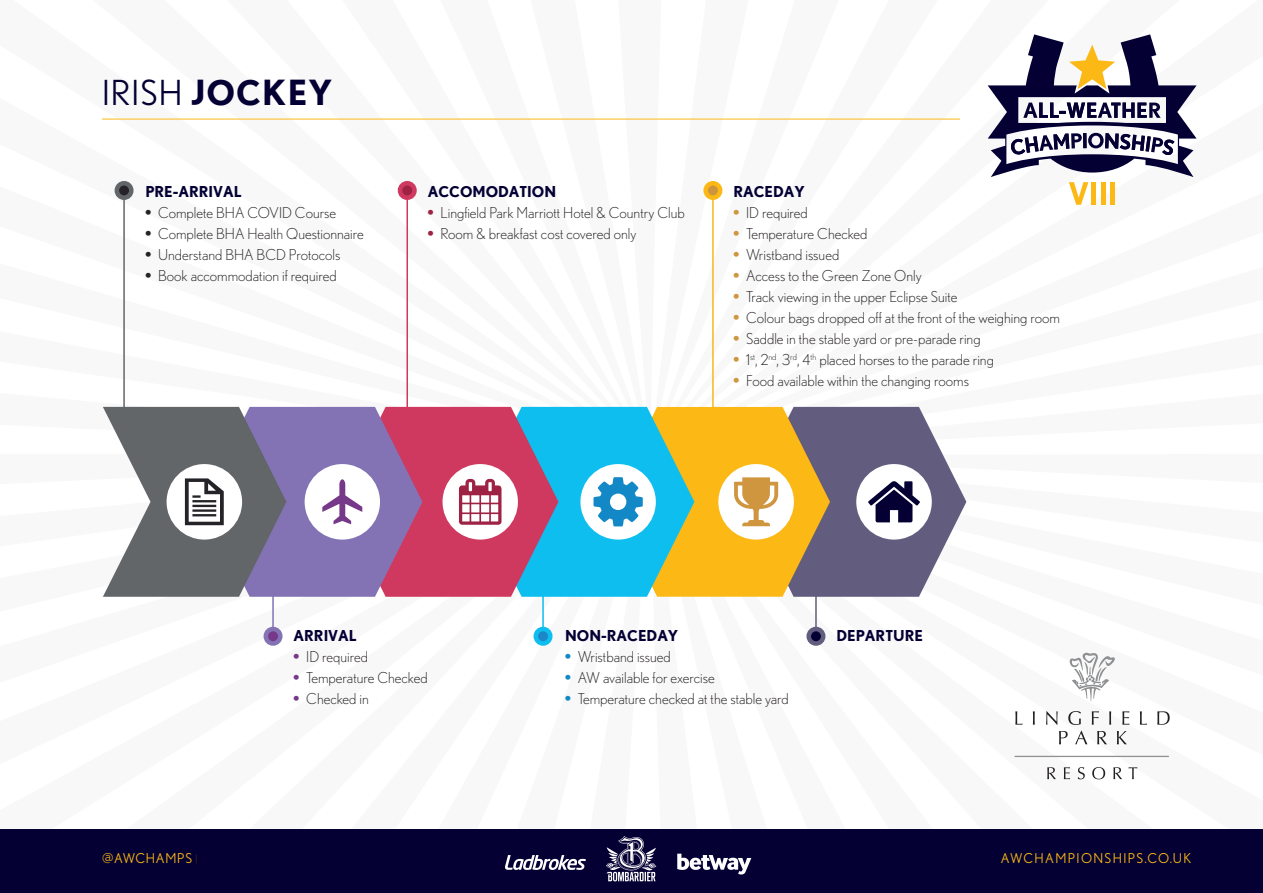
<style>
.page{position:relative;width:1263px;height:893px;background:#fff}
.page>*{position:absolute;margin:0;border:0;box-sizing:border-box;transform-origin:0 0}
.MAIN_PAGE_HEADERS{font:700 34.5px "Nobel";letter-spacing:.03em;color:#040034}
.BODDERS_9_12{font:300 15px "Nobel";color:#231f20}
.T2_SUBS{font:700 15px "Nobel";color:#040034}
.FOLIO{font:13.5px "Nobel";letter-spacing:.1em;color:#fcb814}
.FOLIO-2{font:13.5px "Nobel";letter-spacing:.05em;color:#fcb814}
.s1{font-weight:400}
.s2{font-weight:700;color:#252328}
.s3{font-weight:700;color:#9d2243}
.s4{font-weight:700;color:#cf953f}
.s5{font-weight:700;color:#763888}
.s6{font-weight:700;color:#1289c6}
</style>
<div class="page">
<div style="left:0;top:829px;width:1263px;height:64px;background:#040034"></div>
<svg style="left:677px;top:854px;width:74px;height:20px"></svg>
<svg style="left:505px;top:855px;width:81px;height:15px"></svg>
<svg style="left:606px;top:836px;width:50px;height:45px"></svg>
<hr style="left:815px;top:562px;width:2px;height:75px;background:#625c7e">
<svg style="left:809px;top:629px;width:14px;height:14px"></svg>
<div style="left:806px;top:627px;width:19px;height:19px;border:4px solid #625c7e;border-radius:50%"></div>
<hr style="left:102px;top:119px;width:858px;height:1px;background:#fcb814">
<svg style="left:1069px;top:653px;width:46px;height:48px"></svg>
<svg style="left:1015px;top:711px;width:7px;height:14px"></svg>
<svg style="left:1033px;top:711px;width:2px;height:14px"></svg>
<svg style="left:1046px;top:711px;width:12px;height:14px"></svg>
<svg style="left:1068px;top:711px;width:13px;height:14px"></svg>
<svg style="left:1092px;top:711px;width:7px;height:14px"></svg>
<svg style="left:1109px;top:711px;width:2px;height:14px"></svg>
<svg style="left:1122px;top:711px;width:7px;height:14px"></svg>
<svg style="left:1140px;top:711px;width:7px;height:14px"></svg>
<svg style="left:1157px;top:711px;width:13px;height:14px"></svg>
<svg style="left:1059px;top:731px;width:9px;height:13px"></svg>
<svg style="left:1075px;top:731px;width:12px;height:13px"></svg>
<svg style="left:1097px;top:731px;width:10px;height:13px"></svg>
<svg style="left:1117px;top:731px;width:10px;height:13px"></svg>
<hr style="left:1015px;top:756px;width:154px;height:1px;background:#8e9091">
<svg style="left:1047px;top:767px;width:9px;height:12px"></svg>
<svg style="left:1064px;top:767px;width:6px;height:12px"></svg>
<svg style="left:1078px;top:767px;width:7px;height:12px"></svg>
<svg style="left:1092px;top:767px;width:13px;height:12px"></svg>
<svg style="left:1113px;top:767px;width:9px;height:12px"></svg>
<svg style="left:1128px;top:767px;width:9px;height:12px"></svg>
<svg style="left:103px;top:407px;width:863px;height:190px"></svg>
<hr style="left:123px;top:189px;width:2px;height:250px;background:#636669">
<hr style="left:272px;top:562px;width:2px;height:75px;background:#8373b4">
<hr style="left:542px;top:562px;width:2px;height:75px;background:#0dbeee">
<hr style="left:406px;top:189px;width:2px;height:250px;background:#cf395f">
<hr style="left:712px;top:189px;width:2px;height:250px;background:#fcb814">
<svg style="left:117px;top:183px;width:14px;height:15px"></svg>
<div style="left:115px;top:181px;width:19px;height:19px;border:4px solid #636669;border-radius:50%"></div>
<div style="left:266px;top:629px;width:14px;height:14px;background:#783889;border-radius:50%"></div>
<div style="left:264px;top:627px;width:18px;height:19px;border:4px solid #8373b4;border-radius:50%"></div>
<div style="left:536px;top:629px;width:14px;height:14px;background:#1b87c6;border-radius:50%"></div>
<div style="left:534px;top:627px;width:18px;height:19px;border:4px solid #0dbeee;border-radius:50%"></div>
<svg style="left:400px;top:183px;width:14px;height:15px"></svg>
<div style="left:398px;top:181px;width:19px;height:19px;border:4px solid #cf395f;border-radius:50%"></div>
<svg style="left:706px;top:183px;width:14px;height:15px"></svg>
<div style="left:703px;top:181px;width:19px;height:19px;border:4px solid #fcb814;border-radius:50%"></div>
<svg style="left:988px;top:34px;width:208px;height:171px"></svg>
<p class="MAIN_PAGE_HEADERS" style="left:102px;top:72px;width:232px"><span class="s1">IRISH</span> JOCKEY</p>
<p class="T2_SUBS" style="left:145px;top:182px;width:98px">PRE-ARRIVAL</p>
<p class="BODDERS_9_12" style="left:145px;top:204px;width:192px"><span class="s2">•</span> Complete BHA COVID Course</p>
<p class="BODDERS_9_12" style="left:145px;top:225px;width:220px"><span class="s2">•</span> Complete BHA Health Questionnaire</p>
<p class="BODDERS_9_12" style="left:145px;top:246px;width:197px"><span class="s2">•</span> Understand BHA BCD Protocols</p>
<p class="BODDERS_9_12" style="left:145px;top:267px;width:193px"><span class="s2">•</span> Book accommodation if required</p>
<p class="T2_SUBS" style="left:428px;top:182px;width:130px">ACCOMODATION</p>
<p class="BODDERS_9_12" style="left:428px;top:204px;width:258px"><span class="s3">•</span> Lingfield Park Marriott Hotel &amp; Country Club</p>
<p class="BODDERS_9_12" style="left:428px;top:225px;width:210px"><span class="s3">•</span> Room &amp; breakfast cost covered only</p>
<p class="T2_SUBS" style="left:733px;top:182px;width:73px">RACEDAY</p>
<p class="BODDERS_9_12" style="left:733px;top:204px;width:76px"><span class="s4">•</span> ID required</p>
<p class="BODDERS_9_12" style="left:733px;top:225px;width:136px"><span class="s4">•</span> Temperature Checked</p>
<p class="BODDERS_9_12" style="left:733px;top:246px;width:107px"><span class="s4">•</span> Wristband issued</p>
<p class="BODDERS_9_12" style="left:733px;top:267px;width:190px"><span class="s4">•</span> Access to the Green Zone Only</p>
<p class="BODDERS_9_12" style="left:733px;top:288px;width:225px"><span class="s4">•</span> Track viewing in the upper Eclipse Suite</p>
<p class="BODDERS_9_12" style="left:733px;top:309px;width:328px"><span class="s4">•</span> Colour bags dropped off at the front of the weighing room</p>
<p class="BODDERS_9_12" style="left:733px;top:330px;width:249px"><span class="s4">•</span> Saddle in the stable yard or pre-parade ring</p>
<p class="BODDERS_9_12" style="left:733px;top:351px;width:262px"><span class="s4">•</span> 1<sup>st</sup>, 2<sup>nd</sup>, 3<sup>rd</sup>, 4<sup>th</sup> placed horses to the parade ring</p>
<p class="BODDERS_9_12" style="left:733px;top:372px;width:237px"><span class="s4">•</span> Food available within the changing rooms</p>
<p class="T2_SUBS" style="left:294px;top:627px;width:65px">ARRIVAL</p>
<p class="BODDERS_9_12" style="left:294px;top:648px;width:76px"><span class="s5">•</span> ID required</p>
<p class="BODDERS_9_12" style="left:294px;top:669px;width:136px"><span class="s5">•</span> Temperature Checked</p>
<p class="BODDERS_9_12" style="left:294px;top:690px;width:77px"><span class="s5">•</span> Checked in</p>
<p class="T2_SUBS" style="left:565px;top:627px;width:115px">NON-RACEDAY</p>
<p class="BODDERS_9_12" style="left:565px;top:648px;width:107px"><span class="s6">•</span> Wristband issued</p>
<p class="BODDERS_9_12" style="left:565px;top:669px;width:151px"><span class="s6">•</span> AW available for exercise</p>
<p class="BODDERS_9_12" style="left:565px;top:690px;width:225px"><span class="s6">•</span> Temperature checked at the stable yard</p>
<p class="T2_SUBS" style="left:836px;top:627px;width:88px">DEPARTURE</p>
<p class="FOLIO-2" style="left:102px;top:851px;width:92px">@AWCHAMPS</p>
<p class="FOLIO" style="left:1001px;top:851px;width:192px">AWCHAMPIONSHIPS.CO.UK</p>
</div>
